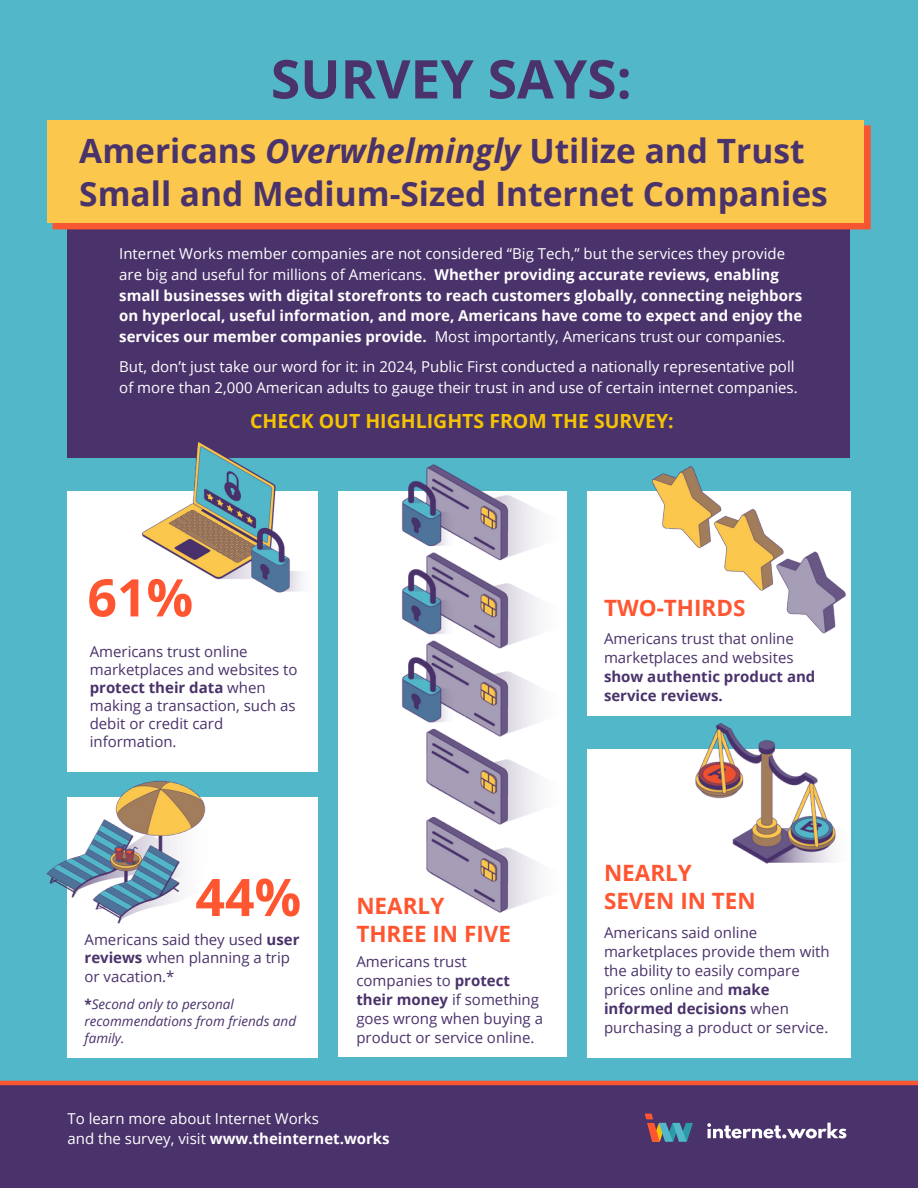
<style>
.page{position:relative;width:918px;height:1188px;background:#53b7ca}
.page>*{position:absolute;margin:0;border:0;box-sizing:border-box;transform-origin:0 0}
.t1{font:700 53.4px "Open Sans";color:#4a326b}
.t2{font:700 51.9px "Open Sans";color:#ff5632}
.t3{font:700 33.45px/42.2px "Open Sans";color:#4a326b}
.t4{font:700 22.5px/28.5px "Open Sans";color:#ff5632}
.t5{font:700 19.5px "Open Sans";color:#f4c402}
.t6{font:15px/19px "Open Sans";color:#4a326b}
.t7{font:700 15px/20.7px "Open Sans";color:#fff}
.t8{font:15px/20.7px "Open Sans";color:#fff}
.t9{font:italic 13.5px/17px "Open Sans";color:#4a326b}
.s1{font-style:italic}
.s2{font-weight:400}
.s3{font-weight:700}
.s4{font-weight:700;font-style:normal}
</style>
<div class="page">
<div style="left:68px;top:195px;width:782px;height:263px;background:#4a326b"></div>
<div style="left:0;top:1084px;width:918px;height:104px;background:#4a326b"></div>
<svg style="left:53px;top:125px;width:818px;height:104px;background:#f66435"></svg>
<div style="left:47px;top:120px;width:817px;height:102px;background:#fbc74d"></div>
<svg style="left:645px;top:1114px;width:48px;height:28px"></svg>
<svg style="left:707px;top:1123px;width:139px;height:15px"></svg>
<hr style="left:0;top:1081px;width:918px;height:4px;background:#f65632">
<div style="left:587px;top:491px;width:263px;height:225px;background:#fff"></div>
<div style="left:587px;top:749px;width:263px;height:308px;background:#fff"></div>
<div style="left:338px;top:491px;width:229px;height:566px;background:#fff"></div>
<div style="left:67px;top:491px;width:251px;height:281px;background:#fff"></div>
<div style="left:67px;top:797px;width:251px;height:260px;background:#fff"></div>
<img style="left:695px;top:703px;width:156px;height:193px">
<img style="left:142px;top:442px;width:160px;height:151px">
<img style="left:46px;top:780px;width:160px;height:144px">
<img style="left:652px;top:466px;width:199px;height:185px">
<img style="left:401px;top:464px;width:139px;height:449px">
<h1 class="t1" style="left:271px;top:41px;width:362px">SURVEY SAYS:</h1>
<p class="t3" style="left:79px;top:129px;width:750px">Americans <span class="s1">Overwhelmingly</span> Utilize and Trust<br>Small and Medium-Sized Internet Companies</p>
<p class="t7" style="left:119px;top:243px;width:685px"><span class="s2">Internet Works member companies are not considered “Big Tech,” but the services they provide are big and useful for millions of Americans.</span> Whether providing accurate reviews, enabling small businesses with digital storefronts to reach customers globally, connecting neighbors on hyperlocal, useful information, and more, Americans have come to expect and enjoy the services our member companies provide. <span class="s2">Most importantly, Americans trust our companies.</span></p>
<h3 class="t8" style="left:119px;top:356px;width:680px">But, don’t just take our word for it: in 2024, Public First conducted a nationally representative poll of more than 2,000 American adults to gauge their trust in and use of certain internet companies.</h3>
<p class="t5" style="left:250px;top:407px;width:425px">CHECK OUT HIGHLIGHTS FROM THE SURVEY:</p>
<p class="t2" style="left:87px;top:561px;width:107px">61%</p>
<h1 class="t6" style="left:90px;top:642px;width:209px;line-height:18px">Americans trust online marketplaces and websites to <span class="s3">protect their data</span> when making a transaction, such as debit or credit card information.</h1>
<p class="t2" style="left:195px;top:861px;width:107px">44%</p>
<h3 class="t6" style="left:85px;top:929px;width:217px">Americans said they used <span class="s3">user reviews</span> when planning a trip or vacation.*</h3>
<p class="t9" style="left:85px;top:995px;width:213px"><span class="s4">*</span>Second only to personal recommendations from friends and family.</p>
<p class="t4" style="left:356px;top:891px;width:156px">NEARLY<br>THREE IN FIVE</p>
<p class="t6" style="left:356px;top:952px;width:188px">Americans trust companies to <span class="s3">protect their money</span> if something goes wrong when buying a product or service online.</p>
<h1 class="t8" style="left:67px;top:1108px;width:253px">To learn more about Internet Works</h1>
<h2 class="t7" style="left:67px;top:1128px;width:324px"><span class="s2">and the survey, visit</span> www.theinternet.works</h2>
<p class="t4" style="left:604px;top:593px;width:143px">TWO-THIRDS</p>
<p class="t6" style="left:604px;top:629px;width:213px">Americans trust that online marketplaces and websites <span class="s3">show authentic product and service reviews.</span></p>
<h3 class="t4" style="left:604px;top:858px;width:153px">NEARLY<br>SEVEN IN TEN</h3>
<p class="t6" style="left:604px;top:922px;width:227px">Americans said online marketplaces provide them with the ability to easily compare prices online and <span class="s3">make informed decisions</span> when purchasing a product or service.</p>
</div>
